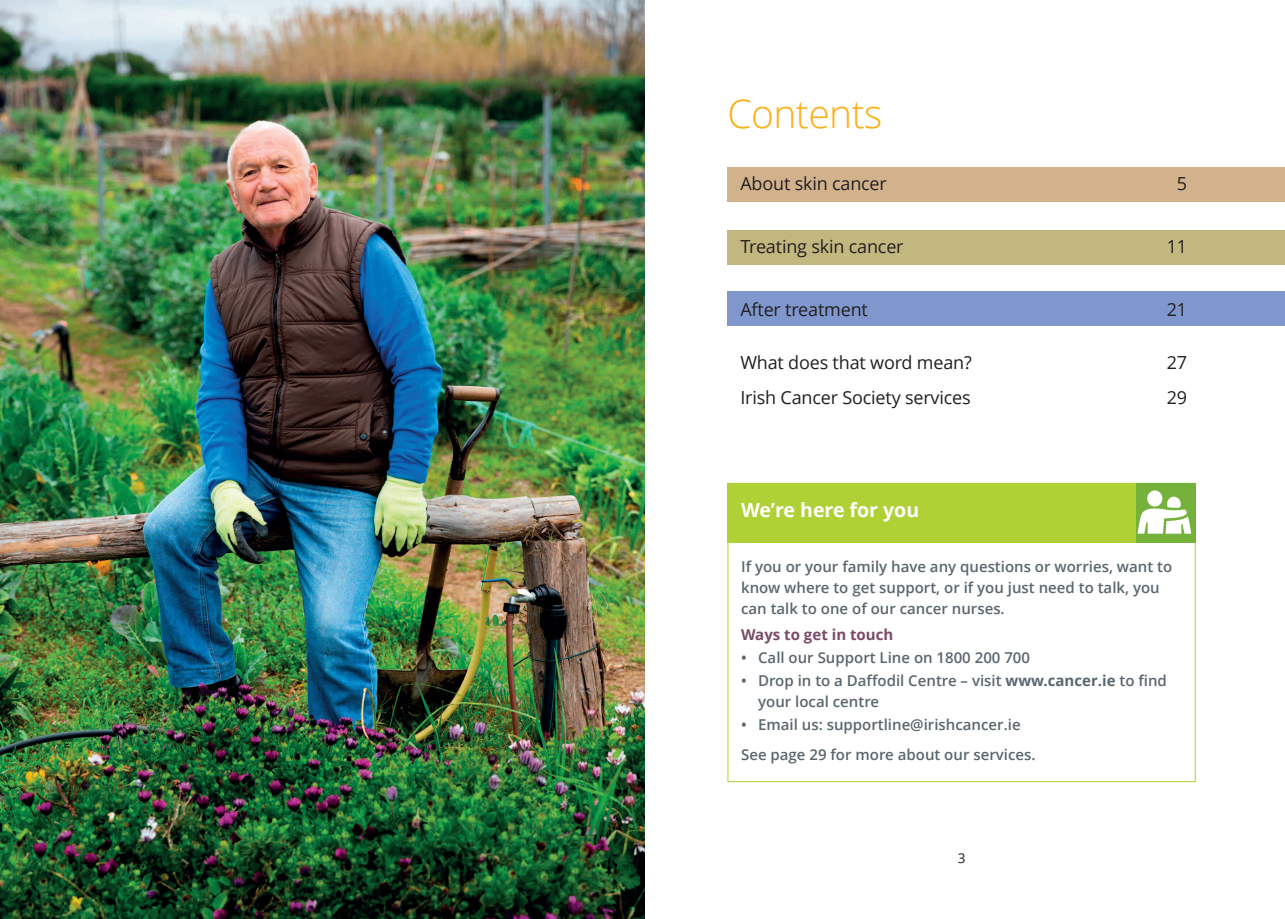
<style>
.page{position:relative;width:1285px;height:919px;background:#fff}
.page>*{position:absolute;margin:0;border:0;box-sizing:border-box;transform-origin:0 0}
.t1{font:300 39px "Open Sans";letter-spacing:-.015em;color:#fbb017}
.t2{font:700 19.5px "Open Sans";color:#fff}
.t3{font:18px "Open Sans";letter-spacing:-.01em;color:#231f20}
.t4{font:600 15px/21px "Open Sans";color:#5a676e}
.t5{font:700 15px "Open Sans";color:#7a4a66}
.t6{font:13.5px "Open Sans";color:#231f20}
.s1{font-weight:700}
</style>
<div class="page">
<div style="left:727px;top:167px;width:557px;height:34px;background:#d1b28d"></div>
<div style="left:727px;top:230px;width:557px;height:34px;background:#c2b77f"></div>
<div style="left:727px;top:291px;width:557px;height:34px;background:#7f97cd"></div>
<img style="left:0;top:0;width:644px;height:918px">
<div style="left:727px;top:483px;width:468px;height:59px;background:#b0d136"></div>
<div style="left:727px;top:483px;width:468px;height:299px;border:1px solid #b0d136"></div>
<div style="left:1135px;top:483px;width:60px;height:59px;background:#74b23b"></div>
<svg style="left:1146px;top:490px;width:16px;height:16px"></svg>
<svg style="left:1137px;top:496px;width:53px;height:37px"></svg>
<h1 class="t1" style="left:727px;top:86px;width:156px">Contents</h1>
<p class="t3" style="left:740px;top:171px;width:148px">About skin cancer</p>
<p class="t3" style="left:1176px;top:171px;width:12px">5</p>
<p class="t3" style="left:740px;top:234px;width:165px">Treating skin cancer</p>
<p class="t3" style="left:1166px;top:234px;width:22px">11</p>
<p class="t3" style="left:740px;top:297px;width:129px">After treatment</p>
<p class="t3" style="left:1166px;top:297px;width:22px">21</p>
<p class="t3" style="left:740px;top:349px;width:233px">What does that word mean?</p>
<p class="t3" style="left:1166px;top:349px;width:22px">27</p>
<p class="t3" style="left:740px;top:385px;width:232px">Irish Cancer Society services</p>
<p class="t3" style="left:1166px;top:385px;width:22px">29</p>
<h2 class="t2" style="left:741px;top:496px;width:179px">We’re here for you</h2>
<p class="t4" style="left:741px;top:555px;width:432px">If you or your family have any questions or worries, want to know where to get support, or if you just need to talk, you can talk to one of our cancer nurses.</p>
<p class="t5" style="left:741px;top:623px;width:154px">Ways to get in touch</p>
<p class="t4" style="left:741px;top:646px;width:290px">• Call our Support Line on 1800 200 700</p>
<p class="t4" style="left:758px;top:669px;width:410px;text-indent:-17px">• Drop in to a Daffodil Centre – visit <span class="s1">www.cancer.ie</span> to find your local centre</p>
<p class="t4" style="left:741px;top:709px;width:296px;line-height:29.5px">• Email us: supportline@irishcancer.ie<br>See page 29 for more about our services.</p>
<p class="t6" style="left:957px;top:848px;width:9px">3</p>
</div>
